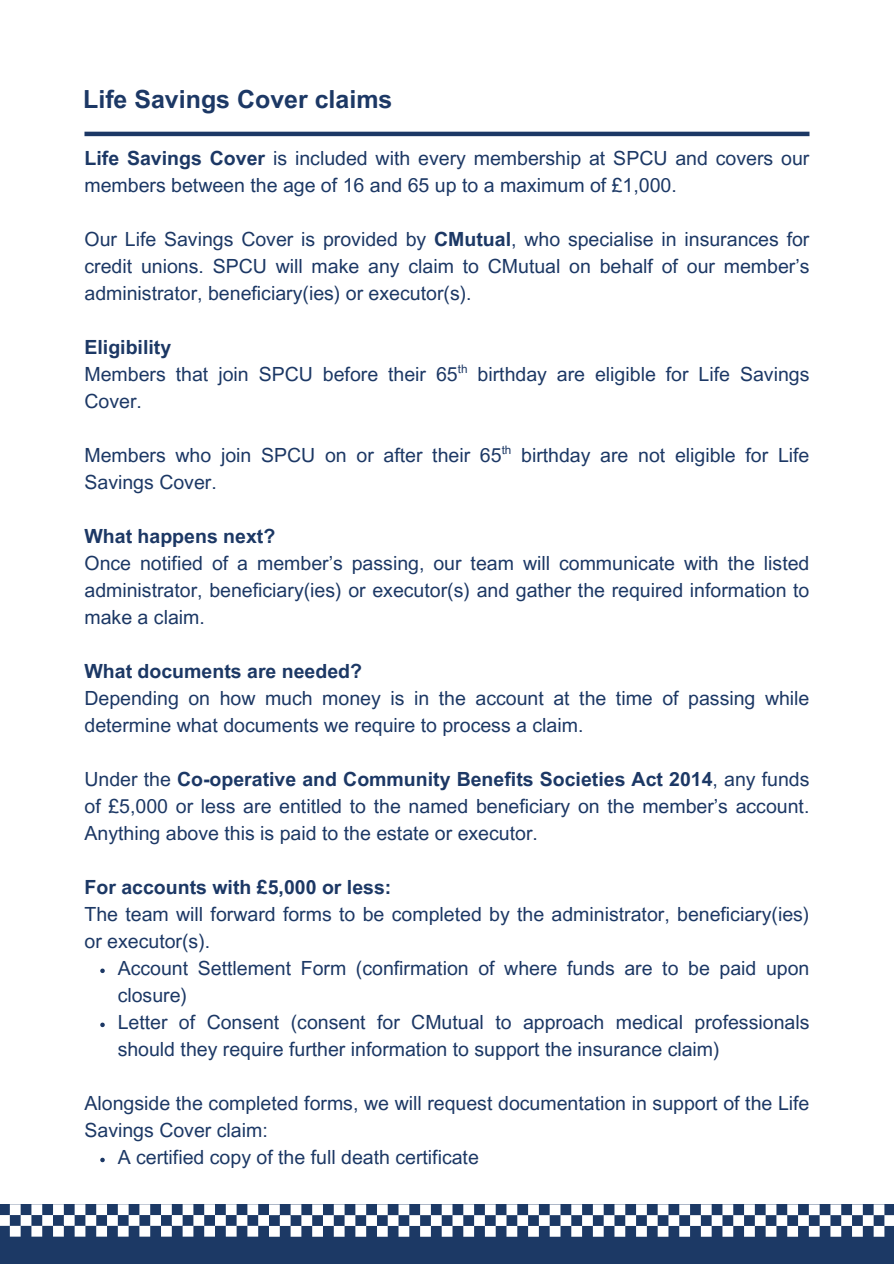
<style>
.page{position:relative;width:894px;height:1264px;background:#fff}
.page>*{position:absolute;margin:0;border:0;box-sizing:border-box;transform-origin:0 0}
.t1{font:700 24.9px "Arial MT Pro";color:#1c3865}
.t2{font:19.5px/27px "Arial MT Pro";color:#1c3865}
.t3{font:700 19.5px "Arial MT Pro";color:#1c3865}
.t4{font:11.7px "Arial MT Pro";color:#1c3865}
.s1{font-weight:700}
</style>
<div class="page">
<div style="left:0;top:1234px;width:893px;height:29px;background:#1c3965"></div>
<svg style="left:0;top:1204px;width:893px;height:32px"></svg>
<hr style="left:84px;top:132px;width:725px;height:4px;background:#1c3865">
<svg style="left:100px;top:968px;width:5px;height:5px"></svg>
<svg style="left:100px;top:1022px;width:5px;height:5px"></svg>
<svg style="left:100px;top:1157px;width:5px;height:5px"></svg>
<p class="t1" style="left:83px;top:90px;width:311px">Life Savings Cover claims</p>
<h1 class="t2" style="left:84px;top:147px;width:726px"><span class="s1">Life Savings Cover</span> is included with every membership at SPCU and covers our members between the age of 16 and 65 up to a maximum of £1,000.</h1>
<p class="t2" style="left:84px;top:228px;width:726px;text-align:justify">Our Life Savings Cover is provided by <span class="s1">CMutual</span>, who specialise in insurances for credit unions. SPCU will make any claim to CMutual on behalf of our member’s administrator, beneficiary(ies) or executor(s).</p>
<p class="t3" style="left:84px;top:339px;width:88px">Eligibility</p>
<p class="t2" style="left:84px;top:363px;width:726px">Members that join SPCU before their 65 birthday are eligible for Life Savings<br>Cover.</p>
<p class="t4" style="left:457px;top:364px;width:11px">th</p>
<p class="t4" style="left:501px;top:445px;width:11px">th</p>
<p class="t2" style="left:84px;top:444px;width:726px">Members who join SPCU on or after their 65 birthday are not eligible for Life<br>Savings Cover.</p>
<p class="t3" style="left:84px;top:529px;width:192px">What happens next?</p>
<p class="t2" style="left:84px;top:552px;width:726px;text-align:justify">Once notified of a member’s passing, our team will communicate with the listed administrator, beneficiary(ies) or executor(s) and gather the required information to make a claim.</p>
<p class="t3" style="left:84px;top:664px;width:279px">What documents are needed?</p>
<p class="t2" style="left:84px;top:687px;width:726px">Depending on how much money is in the account at the time of passing while determine what documents we require to process a claim.</p>
<p class="t2" style="left:84px;top:768px;width:726px;text-align:justify">Under the <span class="s1">Co-operative and Community Benefits Societies Act 2014</span>, any funds of £5,000 or less are entitled to the named beneficiary on the member’s account.<br>Anything above this is paid to the estate or executor.</p>
<p class="t3" style="left:84px;top:880px;width:308px">For accounts with £5,000 or less:</p>
<p class="t2" style="left:84px;top:903px;width:726px">The team will forward forms to be completed by the administrator, beneficiary(ies) or executor(s).</p>
<p class="t2" style="left:118px;top:957px;width:693px">Account Settlement Form (confirmation of where funds are to be paid upon closure)</p>
<p class="t2" style="left:118px;top:1011px;width:693px">Letter of Consent (consent for CMutual to approach medical professionals should they require further information to support the insurance claim)</p>
<p class="t2" style="left:84px;top:1092px;width:726px">Alongside the completed forms, we will request documentation in support of the Life<br>Savings Cover claim:</p>
<p class="t2" style="left:118px;top:1146px;width:362px">A certified copy of the full death certificate</p>
</div>
